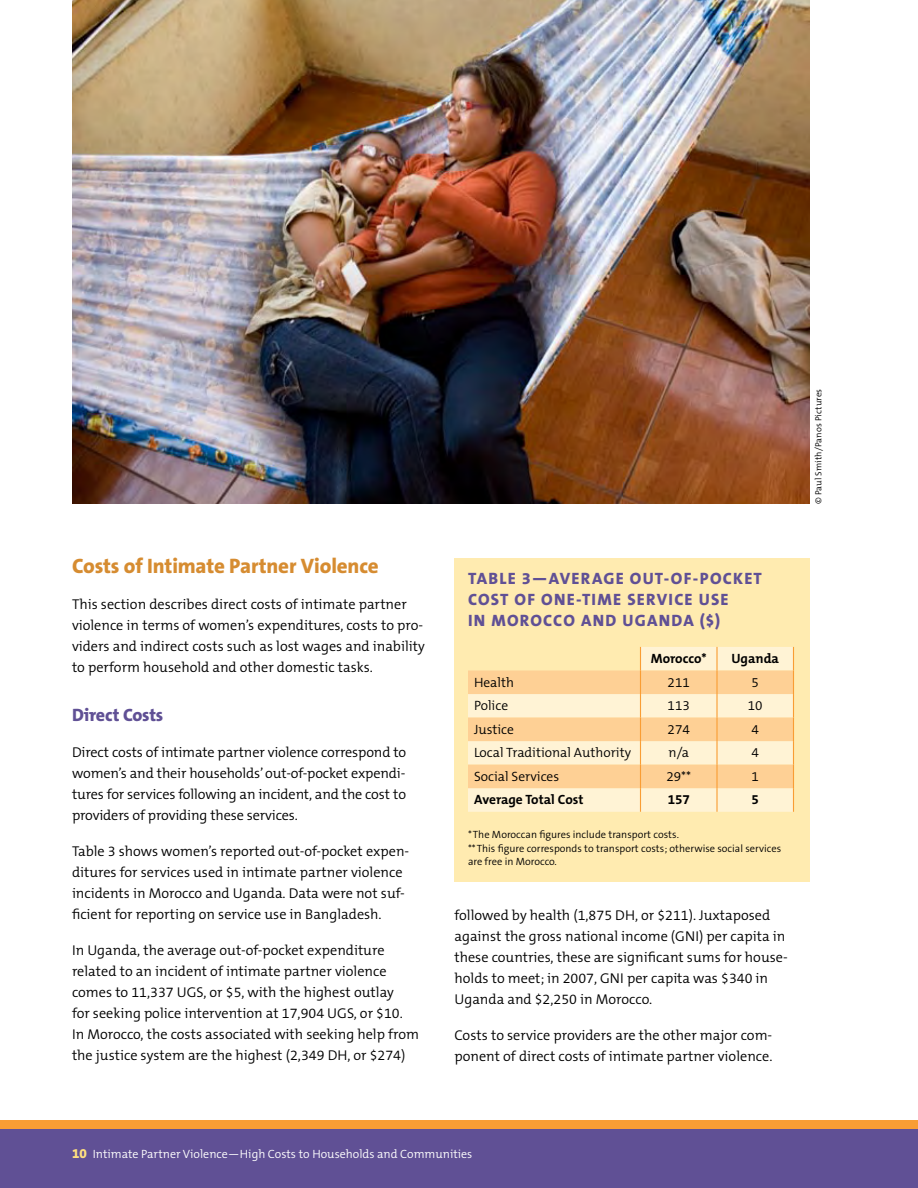
<style>
.page{position:relative;width:918px;height:1188px;background:#fff}
.page>*{position:absolute;margin:0;border:0;box-sizing:border-box;transform-origin:0 0}
.Header_1{font:800 21px "The Sans B8";letter-spacing:-.01em;color:#d68c31}
.Header_2{font:800 18px "The Mix B8";letter-spacing:-.005em;color:#605095}
.Box_Head{font:800 16.5px/21px "The Mix B8";letter-spacing:.08em;color:#605095}
.t1{font:300 14.25px/21px "The Mix B4";color:#000}
.Table_Cell_Text{font:300 13.5px "The Mix B4";color:#000}
.Table_Cell_Text-2{font:700 13.5px "The Mix B7";color:#000}
.t2{font:300 12px "The Mix B4";color:#fff}
.Table_Notes{font:300 10.5px/12.8px "The Sans B4";color:#000}
.Credit{font:300 9px "The Mix B4";letter-spacing:.01em;color:#000}
.s1{font-family:"The Mix B8";font-weight:800;font-size:13.5px;color:#ffe07f}
</style>
<div class="page">
<div style="left:454px;top:558px;width:356px;height:324px;background:#ffebb0"></div>
<svg style="left:468px;top:647px;width:326px;height:165px;background:#fee2b5"></svg>
<img style="left:72px;top:0;width:738px;height:504px">
<div style="left:0;top:1130px;width:918px;height:58px;background:#605095"></div>
<div style="left:0;top:1120px;width:918px;height:10px;background:#f99d34"></div>
<p class="Header_1" style="left:72px;top:554px;width:308px">Costs of Intimate Partner Violence</p>
<p class="t1" style="left:72px;top:594px;width:354px">This section describes direct costs of intimate partner violence in terms of women’s expenditures, costs to pro&shy;viders and indirect costs such as lost wages and inability to perform household and other domestic tasks.</p>
<p class="Header_2" style="left:72px;top:706px;width:93px">DIRECT COSTS</p>
<p class="t1" style="left:72px;top:742px;width:336px;text-align:justify">Direct costs of intimate partner violence correspond to women’s and their households’ out-of-pocket expendi&shy;tures for services following an incident, and the cost to providers of providing these services.</p>
<p class="t1" style="left:72px;top:841px;width:339px">Table 3 shows women’s reported out-of-pocket expen&shy;ditures for services used in intimate partner violence incidents in Morocco and Uganda. Data were not suf&shy;ficient for reporting on service use in Bangladesh.</p>
<p class="t1" style="left:72px;top:940px;width:349px">In Uganda, the average out-of-pocket expenditure related to an incident of intimate partner violence comes to 11,337 UGS, or $5, with the highest outlay<br>for seeking police intervention at 17,904 UGS, or $10.<br>In Morocco, the costs associated with seeking help from the justice system are the highest (2,349 DH, or $274)</p>
<p class="Box_Head" style="left:468px;top:568px;width:291px">TABLE 3—AVERAGE OUT-OF-POCKET<br>COST OF ONE-TIME SERVICE USE<br>IN MOROCCO AND U GANDA ($)</p>
<p class="Table_Cell_Text-2" style="left:651px;top:651px;width:57px">Morocco*</p>
<p class="Table_Cell_Text-2" style="left:731px;top:651px;width:49px">Uganda</p>
<p class="Table_Cell_Text" style="left:474px;top:675px;width:41px">Health</p>
<p class="Table_Cell_Text" style="left:668px;top:675px;width:24px">211</p>
<p class="Table_Cell_Text" style="left:752px;top:675px;width:9px">5</p>
<p class="Table_Cell_Text" style="left:474px;top:699px;width:36px">Police</p>
<p class="Table_Cell_Text" style="left:668px;top:699px;width:24px">113</p>
<p class="Table_Cell_Text" style="left:748px;top:699px;width:16px">10</p>
<p class="Table_Cell_Text" style="left:474px;top:722px;width:42px">Justice</p>
<p class="Table_Cell_Text" style="left:668px;top:722px;width:24px">274</p>
<p class="Table_Cell_Text" style="left:752px;top:722px;width:9px">4</p>
<p class="Table_Cell_Text" style="left:474px;top:746px;width:158px">Local Traditional Authority</p>
<p class="Table_Cell_Text" style="left:669px;top:746px;width:22px">n/a</p>
<p class="Table_Cell_Text" style="left:752px;top:746px;width:9px">4</p>
<p class="Table_Cell_Text" style="left:474px;top:769px;width:87px">Social Services</p>
<p class="Table_Cell_Text" style="left:666px;top:769px;width:26px">29**</p>
<p class="Table_Cell_Text" style="left:752px;top:769px;width:9px">1</p>
<p class="Table_Cell_Text-2" style="left:474px;top:793px;width:111px">Average Total Cost</p>
<p class="Table_Cell_Text-2" style="left:668px;top:793px;width:24px">157</p>
<p class="Table_Cell_Text-2" style="left:752px;top:793px;width:9px">5</p>
<p class="Table_Notes" style="left:468px;top:829px;width:212px">*The Moroccan figures include transport costs.</p>
<p class="Table_Notes" style="left:468px;top:843px;width:315px">**This figure corresponds to transport costs; otherwise social services are free in Morocco.</p>
<p class="t1" style="left:454px;top:905px;width:335px">followed by health (1,875 DH, or $211). Juxtaposed against the gross national income (GNI) per capita in these countries, these are significant sums for house&shy;holds to meet; in 2007, GNI per capita was $340 in Uganda and $2,250 in Morocco.</p>
<p class="t1" style="left:454px;top:1025px;width:320px">Costs to service providers are the other major com&shy;ponent of direct costs of intimate partner violence.</p>
<p class="Credit" style="left:814px;top:504px;width:117px;rotate:-90deg">© Paul Smith/Panos Pictures</p>
<p class="t2" style="left:72px;top:1147px;width:402px"><span class="s1">10</span> Intimate Partner Violence—High Costs to Households and Communities</p>
</div>
